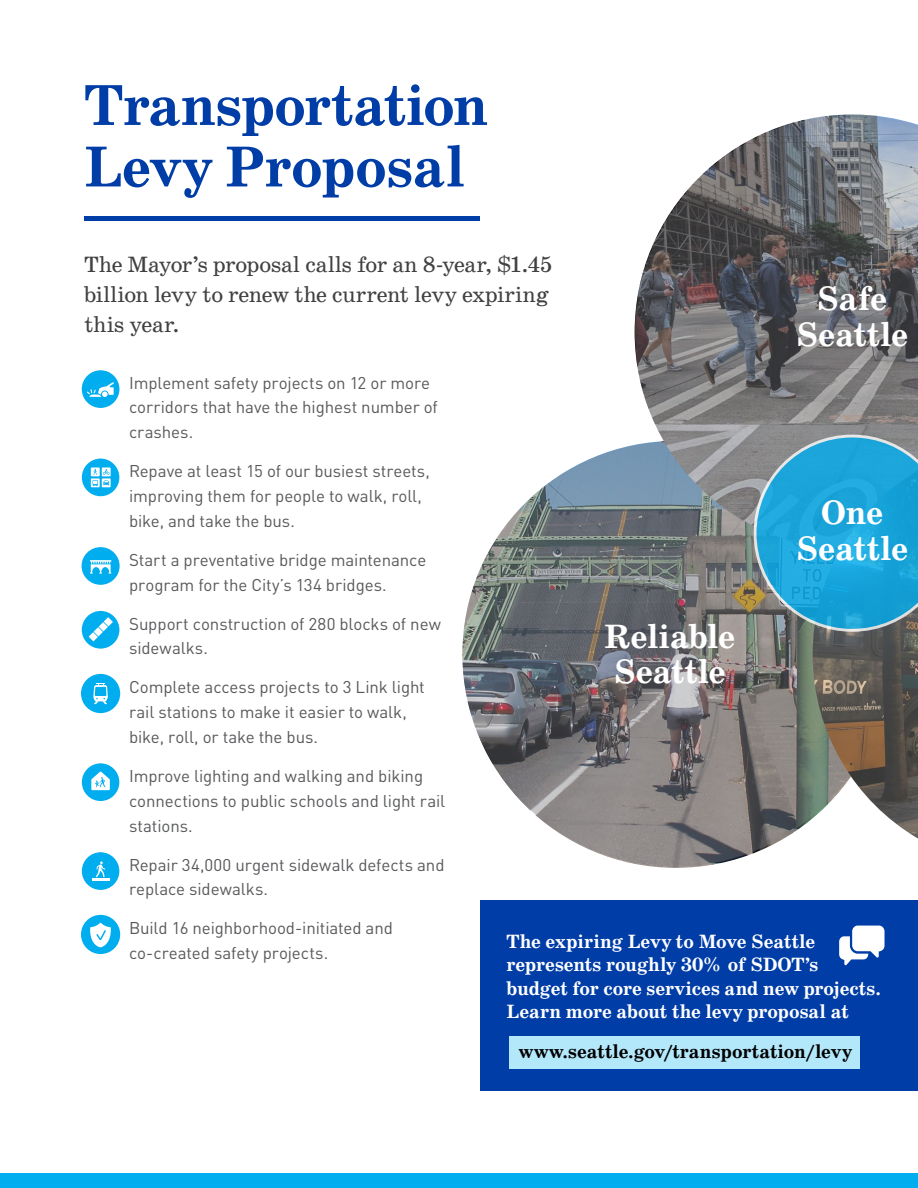
<style>
.page{position:relative;width:918px;height:1188px;background:#fff}
.page>*{position:absolute;margin:0;border:0;box-sizing:border-box;transform-origin:0 0}
.NNI_H3{font:700 58.5px/61.5px "School";letter-spacing:-.015em;color:#003da7}
.NNI_H3-2{font:700 34.2px/35.5px "School";letter-spacing:-.015em;color:#fff;text-align:center}
.Paragraph_Style_41{font:22.5px/30px "School";letter-spacing:-.015em;color:#414042}
.Paragraph_Style_15{font:700 19.5px/23.4px "School";letter-spacing:-.01em;color:#fff}
.t1{font:700 19.5px "School";letter-spacing:-.01em;color:#000}
.t2{font:16.8px/24.8px "DIN Pro";letter-spacing:-.005em;color:#58595b}
</style>
<div class="page">
<div style="left:0;top:1174px;width:918px;height:14px;background:#00adef"></div>
<div style="left:481px;top:901px;width:437px;height:190px;background:#003da7"></div>
<div style="left:509px;top:1036px;width:351px;height:33px;background:#b3e7fa"></div>
<svg style="left:839px;top:926px;width:46px;height:40px"></svg>
<hr style="left:84px;top:217px;width:396px;height:4px;background:#003da7">
<svg style="left:462px;top:442px;width:425px;height:425px;background:#777779"></svg>
<svg style="left:635px;top:115px;width:283px;height:435px;background:#7e7f83"></svg>
<svg style="left:812px;top:632px;width:106px;height:207px"></svg>
<svg style="left:754px;top:435px;width:164px;height:197px;background:#32a1cb"></svg>
<div style="left:82px;top:370px;width:37px;height:38px;background:#00adef;border-radius:50%"></div>
<svg style="left:87px;top:382px;width:27px;height:15px"></svg>
<div style="left:82px;top:459px;width:37px;height:37px;background:#00adef;border-radius:50%"></div>
<svg style="left:91px;top:467px;width:20px;height:20px"></svg>
<div style="left:82px;top:547px;width:38px;height:38px;background:#00adef;border-radius:50%"></div>
<svg style="left:90px;top:560px;width:21px;height:14px"></svg>
<div style="left:82px;top:611px;width:37px;height:38px;background:#00adef;border-radius:50%"></div>
<svg style="left:89px;top:617px;width:24px;height:24px"></svg>
<div style="left:81px;top:674px;width:39px;height:39px;background:#00adef;border-radius:50%"></div>
<svg style="left:93px;top:683px;width:15px;height:21px"></svg>
<div style="left:82px;top:763px;width:37px;height:38px;background:#00adef;border-radius:50%"></div>
<svg style="left:91px;top:772px;width:19px;height:18px"></svg>
<div style="left:82px;top:852px;width:37px;height:38px;background:#00adef;border-radius:50%"></div>
<hr style="left:92px;top:878px;width:17px;height:3px;background:#fff">
<svg style="left:96px;top:861px;width:9px;height:16px"></svg>
<div style="left:81px;top:915px;width:39px;height:39px;background:#00adef;border-radius:50%"></div>
<svg style="left:90px;top:923px;width:21px;height:24px"></svg>
<h3 class="NNI_H3" style="left:84px;top:77px;width:406px">Transportation<br>Levy Proposal</h3>
<p class="Paragraph_Style_41" style="left:84px;top:250px;width:470px">The Mayor’s proposal calls for an 8-year, $1.45 billion levy to renew the current levy expiring this year.</p>
<h3 class="NNI_H3-2" style="left:796px;top:282px;width:114px">Safe<br>Seattle</h3>
<p class="t2" style="left:129px;top:369px;width:310px;text-indent:-41px">• Implement safety projects on 12 or more corridors that have the highest number of crashes.</p>
<p class="t2" style="left:129px;top:457px;width:302px;text-indent:-41px">• Repave at least 15 of our busiest streets, improving them for people to walk, roll, bike, and take the bus.</p>
<p class="t2" style="left:89px;top:546px;width:339px;text-align:center">• Start a preventative bridge maintenance program for the City’s 134 bridges.</p>
<p class="t2" style="left:129px;top:610px;width:313px;text-indent:-41px">• Support construction of 280 blocks of new sidewalks.</p>
<p class="t2" style="left:129px;top:673px;width:297px;text-indent:-41px">• Complete access projects to 3 Link light rail stations to make it easier to walk, bike, roll, or take the bus.</p>
<p class="t2" style="left:129px;top:762px;width:318px;text-indent:-41px">• Improve lighting and walking and biking connections to public schools and light rail stations.</p>
<p class="t2" style="left:129px;top:851px;width:317px;text-indent:-41px">• Repair 34,000 urgent sidewalk defects and replace sidewalks.</p>
<p class="t2" style="left:129px;top:914px;width:265px;text-indent:-41px">• Build 16 neighborhood-initiated and co-created safety projects.</p>
<h3 class="NNI_H3-2" style="left:604px;top:620px;width:133px;text-align:left">Reliable<br>Seattle</h3>
<h3 class="NNI_H3-2" style="left:796px;top:496px;width:114px">One<br>Seattle</h3>
<p class="Paragraph_Style_15" style="left:507px;top:930px;width:376px">The expiring Levy to Move Seattle represents roughly 30% of SDOT’s budget for core services and new projects.<br>Learn more about the levy proposal at</p>
<p class="t1" style="left:519px;top:1040px;width:335px">www.seattle.gov/transportation/levy</p>
</div>
